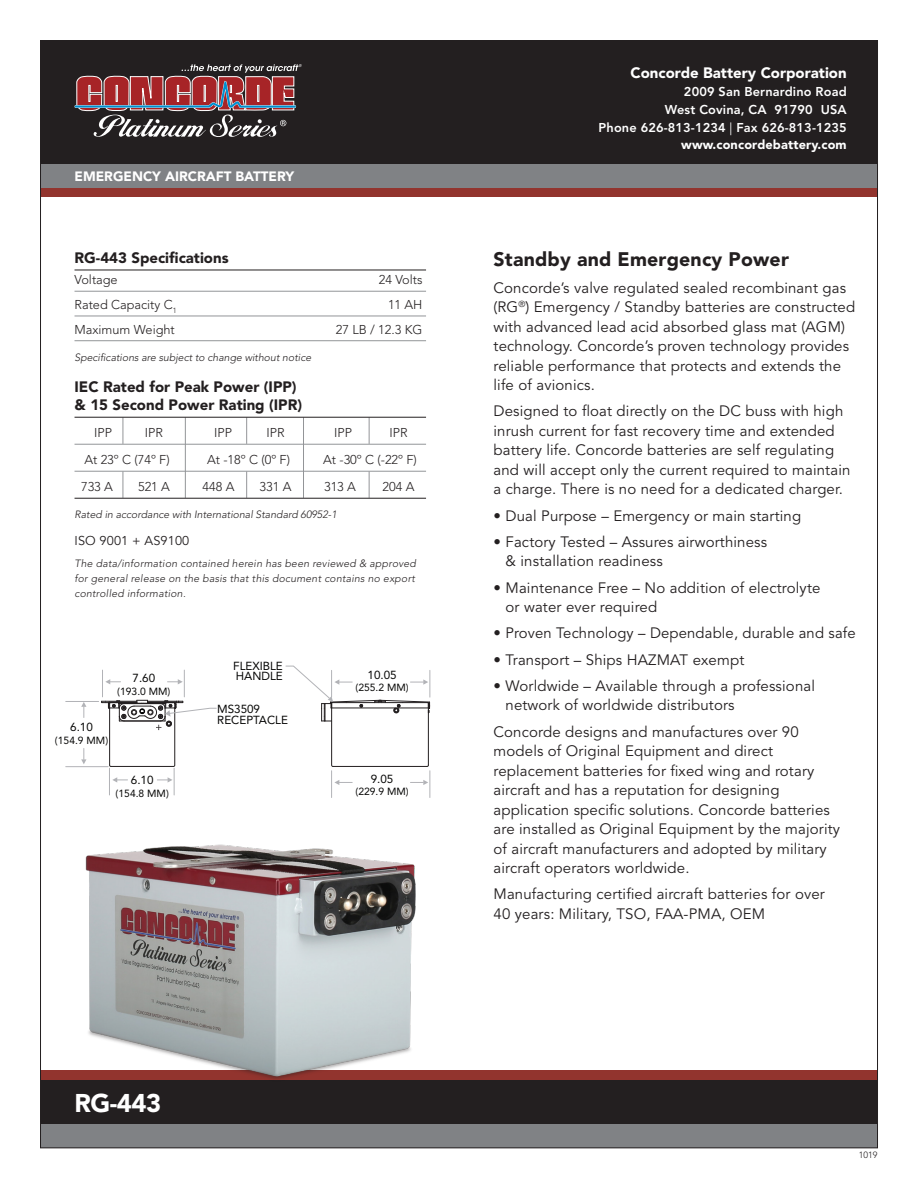
<style>
.page{position:relative;width:918px;height:1188px;background:#fff}
.page>*{position:absolute;margin:0;border:0;box-sizing:border-box;transform-origin:0 0}
.t1{font:900 25.5px "Avenir LT Std";color:#fff}
.t2{font:900 19.5px "Avenir LT Std";letter-spacing:.01em;color:#231f20}
.t3{font:15px/19.5px "Avenir LT Std";letter-spacing:.01em;color:#231f20}
.t4{font:900 15px/18px "Avenir LT Std";color:#231f20}
.t5{font:900 15px "Avenir LT Std";color:#fff}
.t6{font:900 13.5px "Avenir LT Std";color:#fff}
.t7{font:300 12.75px "Avenir LT Std";color:#231f20}
.t8{font:800 12.75px/18px "Avenir LT Std";letter-spacing:.01em;color:#fff;text-align:right}
.t9{font:900 12.75px "Avenir LT Std";letter-spacing:.01em;color:#fff}
.t10{font:12.75px "Avenir LT Std";letter-spacing:.01em;color:#231f20}
.t11{font:11.7px/10.4px "Avenir LT Std";color:#050504}
.t12{font:italic 300 10.5px/15px "Avenir LT Std";color:#231f20;text-align:justify}
.t13{font:10.35px "Avenir LT Std";color:#050504}
.t14{font:300 9px "Avenir LT Std";color:#231f20}
.s1{font-weight:400}
</style>
<div class="page">
<div style="left:41px;top:187px;width:837px;height:10px;background:#92342e"></div>
<div style="left:41px;top:40px;width:837px;height:124px;background:#231f20"></div>
<div style="left:41px;top:164px;width:837px;height:23px;background:#808285"></div>
<hr style="left:66px;top:766px;width:42px;height:1px;background:#b2b3b7">
<hr style="left:66px;top:701px;width:33px;height:1px;background:#b2b3b7">
<svg style="left:81px;top:748px;width:5px;height:16px"></svg>
<svg style="left:81px;top:702px;width:5px;height:16px"></svg>
<svg style="left:285px;top:665px;width:146px;height:133px"></svg>
<svg style="left:101px;top:670px;width:116px;height:125px"></svg>
<svg style="left:74px;top:64px;width:228px;height:73px"></svg>
<div style="left:40px;top:1071px;width:837px;height:9px;background:#92342e"></div>
<div style="left:40px;top:1080px;width:837px;height:68px;background:#231f20"></div>
<div style="left:40px;top:1124px;width:837px;height:24px;background:#808285"></div>
<hr style="left:185px;top:417px;width:1px;height:81px;background:#939598">
<hr style="left:303px;top:417px;width:1px;height:81px;background:#939598">
<svg style="left:123px;top:472px;width:1px;height:26px"></svg>
<svg style="left:246px;top:472px;width:1px;height:26px"></svg>
<svg style="left:369px;top:472px;width:1px;height:26px"></svg>
<svg style="left:123px;top:418px;width:1px;height:26px"></svg>
<svg style="left:246px;top:418px;width:1px;height:26px"></svg>
<svg style="left:369px;top:418px;width:1px;height:26px"></svg>
<hr style="left:75px;top:270px;width:351px;height:1px;background:#231f20">
<hr style="left:75px;top:291px;width:351px;height:1px;background:#939598">
<hr style="left:75px;top:316px;width:351px;height:1px;background:#939598">
<hr style="left:75px;top:340px;width:351px;height:1px;background:#939598">
<hr style="left:75px;top:417px;width:351px;height:1px;background:#231f20">
<hr style="left:75px;top:444px;width:351px;height:1px;background:#939598">
<hr style="left:75px;top:471px;width:351px;height:1px;background:#939598">
<hr style="left:75px;top:498px;width:351px;height:1px;background:#231f20">
<img style="left:40px;top:800px;width:401px;height:280px">
<p class="t6" style="left:75px;top:168px;width:221px">EMERGENCY AIRCRAFT BATTERY</p>
<p class="t4" style="left:75px;top:249px;width:156px">RG-443 Specifications</p>
<p class="t7" style="left:75px;top:272px;width:45px">Voltage</p>
<p class="t7" style="left:379px;top:272px;width:45px">24 Volts</p>
<p class="t7" style="left:75px;top:297px;width:104px">Rated Capacity C<sub>1</sub></p>
<p class="t7" style="left:388px;top:297px;width:36px">11 AH</p>
<p class="t7" style="left:75px;top:322px;width:102px">Maximum Weight</p>
<p class="t7" style="left:336px;top:322px;width:88px">27 LB / 12.3 KG</p>
<p class="t12" style="left:75px;top:350px;width:238px">Specifications are subject to change without notice</p>
<p class="t4" style="left:75px;top:378px;width:229px">IEC Rated for Peak Power (IPP) &amp; 15 Second Power Rating (IPR)</p>
<p class="t7" style="left:94px;top:425px;width:19px">IPP</p>
<p class="t7" style="left:145px;top:425px;width:20px">IPR</p>
<p class="t7" style="left:214px;top:425px;width:19px">IPP</p>
<p class="t7" style="left:266px;top:425px;width:20px">IPR</p>
<p class="t7" style="left:334px;top:425px;width:19px">IPP</p>
<p class="t7" style="left:389px;top:425px;width:20px">IPR</p>
<p class="t7" style="left:84px;top:452px;width:87px">At 23º C (74º F)</p>
<p class="t7" style="left:207px;top:452px;width:84px">At -18º C (0º F)</p>
<p class="t7" style="left:323px;top:452px;width:95px">At -30º C (-22º F)</p>
<p class="t7" style="left:81px;top:479px;width:33px">733 A</p>
<p class="t7" style="left:138px;top:479px;width:33px">521 A</p>
<p class="t7" style="left:203px;top:479px;width:33px">448 A</p>
<p class="t7" style="left:260px;top:479px;width:33px">331 A</p>
<p class="t7" style="left:324px;top:479px;width:33px">313 A</p>
<p class="t7" style="left:383px;top:479px;width:33px">204 A</p>
<p class="t12" style="left:75px;top:507px;width:264px">Rated in accordance with International Standard 60952-1</p>
<p class="t10" style="left:75px;top:534px;width:116px">ISO 9001 + AS9100</p>
<p class="t12" style="left:75px;top:556px;width:343px">The data/information contained herein has been reviewed &amp; approved for general release on the basis that this document contains no export controlled information.</p>
<p class="t11" style="left:133px;top:673px;width:24px">7.60</p>
<p class="t13" style="left:117px;top:685px;width:55px">(193.0 MM)</p>
<p class="t11" style="left:70px;top:722px;width:24px">6.10</p>
<p class="t13" style="left:55px;top:734px;width:55px">(154.9 MM)</p>
<p class="t11" style="left:131px;top:775px;width:24px">6.10</p>
<p class="t13" style="left:116px;top:787px;width:55px">(154.8 MM)</p>
<p class="t11" style="left:233px;top:661px;width:51px">FLEXIBLE<br>HANDLE</p>
<p class="t11" style="left:217px;top:704px;width:72px">MS3509<br>RECEPTACLE</p>
<p class="t11" style="left:368px;top:670px;width:31px">10.05</p>
<p class="t13" style="left:355px;top:682px;width:55px">(255.2 MM)</p>
<p class="t11" style="left:371px;top:774px;width:24px">9.05</p>
<p class="t13" style="left:355px;top:786px;width:55px">(229.9 MM)</p>
<p class="t1" style="left:75px;top:1088px;width:88px">RG-443</p>
<p class="t5" style="left:630px;top:64px;width:218px">Concorde Battery Corporation</p>
<p class="t8" style="left:599px;top:83px;width:250px">2009 San Bernardino Road<br>West Covina, CA 91790 USA<br>Phone 626-813-1234 <span class="s1">|</span> Fax 626-813-1235</p>
<p class="t9" style="left:681px;top:136px;width:167px">www.concordebattery.com</p>
<p class="t2" style="left:494px;top:248px;width:297px">Standby and Emergency Power</p>
<p class="t3" style="left:494px;top:278px;width:363px">Concorde’s valve regulated sealed recombinant gas (RG<sup>®</sup>) Emergency / Standby batteries are constructed with advanced lead acid absorbed glass mat (AGM) technology. Concorde’s proven technology provides reliable performance that protects and extends the life of avionics.</p>
<p class="t3" style="left:494px;top:402px;width:358px">Designed to float directly on the DC buss with high inrush current for fast recovery time and extended battery life. Concorde batteries are self regulating and will accept only the current required to maintain a charge. There is no need for a dedicated charger.</p>
<p class="t3" style="left:494px;top:506px;width:309px">• Dual Purpose – Emergency or main starting</p>
<p class="t3" style="left:506px;top:532px;width:263px;text-indent:-12px">• Factory Tested – Assures airworthiness &amp; installation readiness</p>
<p class="t3" style="left:506px;top:578px;width:316px;text-indent:-12px">• Maintenance Free – No addition of electrolyte or water ever required</p>
<p class="t3" style="left:494px;top:624px;width:364px">• Proven Technology – Dependable, durable and safe</p>
<p class="t3" style="left:494px;top:650px;width:252px">• Transport – Ships HAZMAT exempt</p>
<p class="t3" style="left:506px;top:676px;width:311px;text-indent:-12px">• Worldwide – Available through a professional network of worldwide distributors</p>
<p class="t3" style="left:494px;top:722px;width:348px">Concorde designs and manufactures over 90 models of Original Equipment and direct replacement batteries for fixed wing and rotary aircraft and has a reputation for designing application specific solutions. Concorde batteries are installed as Original Equipment by the majority of aircraft manufacturers and adopted by military aircraft operators worldwide.</p>
<p class="t3" style="left:494px;top:885px;width:333px">Manufacturing certified aircraft batteries for over<br>40 years: Military, TSO, FAA-PMA, OEM</p>
<p class="t14" style="left:859px;top:1150px;width:20px">1019</p>
</div>
